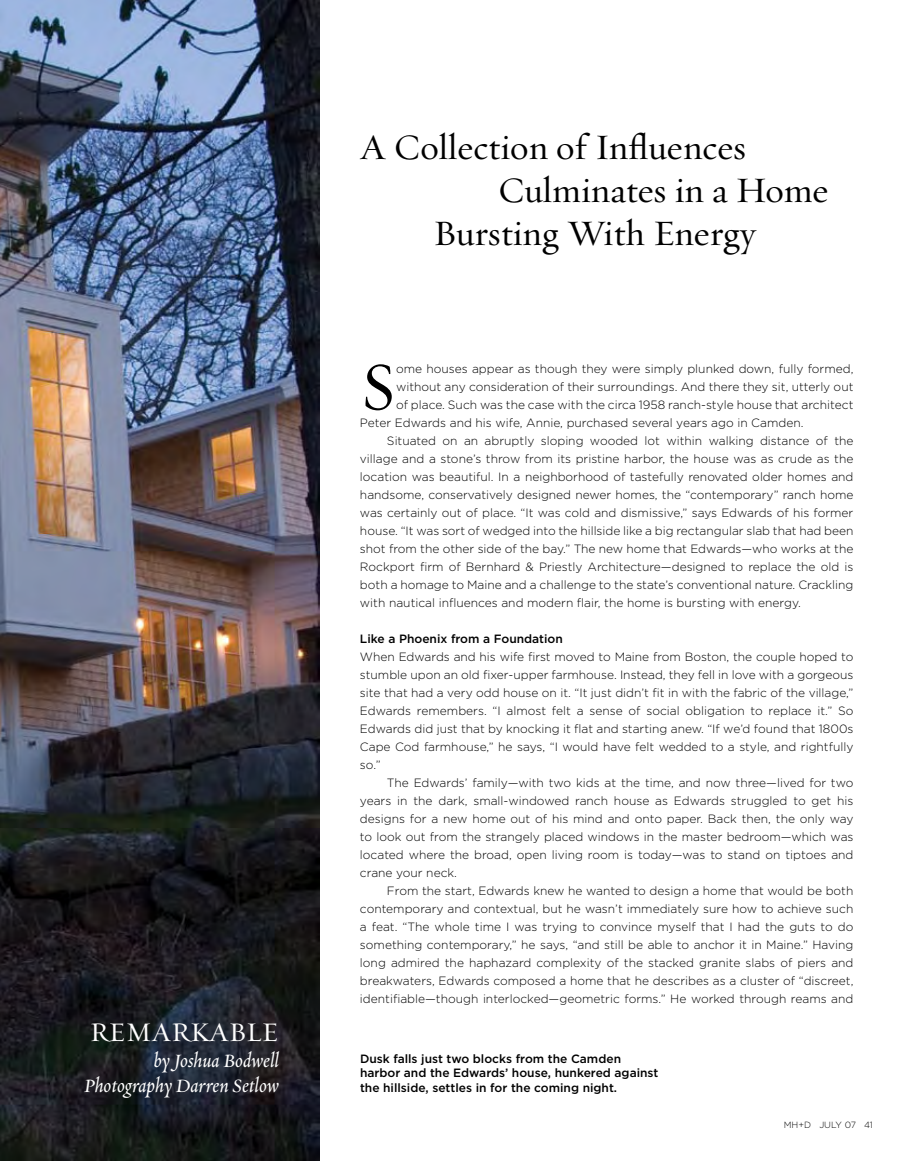
<style>
.page{position:relative;width:918px;height:1161px;background:#fff}
.page>*{position:absolute;margin:0;border:0;box-sizing:border-box;transform-origin:0 0}
.t1{font:67.5px "Requiem Text HTF Roman";color:#000}
.t2{font:36px "Requiem Text HTF Roman";color:#000}
.t3{font:27px "Requiem Text HTF Roman";color:#fff}
.t4{font:21px/25.2px "Requiem Text HTF Italic";color:#fff;text-align:right}
.t5{font:300 12px/18px "Gotham";color:#000;text-align:justify}
.t6{font:500 12px/14.4px "Gotham";color:#000}
.t7{font:300 9px "Gotham";letter-spacing:-.01em;color:#000}
</style>
<div class="page">
<img style="left:0;top:0;width:319px;height:1161px">
<h2 class="t2" style="left:360px;top:125px;width:388px">A Collection of Influences</h2>
<h2 class="t2" style="left:498px;top:169px;width:332px">Culminates in a Home</h2>
<h2 class="t2" style="left:433px;top:212px;width:324px">Bursting With Energy</h2>
<h1 class="t1" style="left:360px;top:347px;width:38px">S</h1>
<p class="t5" style="left:396px;top:360px;width:459px">ome houses appear as though they were simply plunked down, fully formed,</p>
<p class="t5" style="left:396px;top:378px;width:459px">without any consideration of their surroundings. And there they sit, utterly out</p>
<p class="t5" style="left:396px;top:396px;width:459px">of place. Such was the case with the circa 1958 ranch-style house that architect</p>
<p class="t5" style="left:360px;top:414px;width:445px">Peter Edwards and his wife, Annie, purchased several years ago in Camden.</p>
<p class="t5" style="left:387px;top:432px;width:468px">Situated on an abruptly sloping wooded lot within walking distance of the</p>
<p class="t5" style="left:360px;top:450px;width:495px">village and a stone’s throw from its pristine harbor, the house was as crude as the</p>
<p class="t5" style="left:360px;top:468px;width:495px">location was beautiful. In a neighborhood of tastefully renovated older homes and</p>
<p class="t5" style="left:360px;top:486px;width:495px">handsome, conservatively designed newer homes, the “contemporary” ranch home</p>
<p class="t5" style="left:360px;top:504px;width:495px">was certainly out of place. “It was cold and dismissive,” says Edwards of his former</p>
<p class="t5" style="left:360px;top:522px;width:495px">house. “It was sort of wedged into the hillside like a big rectangular slab that had been</p>
<p class="t5" style="left:360px;top:540px;width:495px">shot from the other side of the bay.” The new home that Edwards—who works at the</p>
<p class="t5" style="left:360px;top:558px;width:495px">Rockport firm of Bernhard &amp; Priestly Architecture—designed to replace the old is</p>
<p class="t5" style="left:360px;top:576px;width:495px">both a homage to Maine and a challenge to the state’s conventional nature. Crackling</p>
<p class="t5" style="left:360px;top:594px;width:442px">with nautical influences and modern flair, the home is bursting with energy.</p>
<p class="t6" style="left:360px;top:631px;width:204px">Like a Phoenix from a Foundation</p>
<p class="t5" style="left:360px;top:648px;width:495px">When Edwards and his wife first moved to Maine from Boston, the couple hoped to stumble upon an old fixer-upper farmhouse. Instead, they fell in love with a gorgeous site that had a very odd house on it. “It just didn’t fit in with the fabric of the village,” Edwards remembers. “I almost felt a sense of social obligation to replace it.” So Edwards did just that by knocking it flat and starting anew. “If we’d found that 1800s Cape Cod farmhouse,” he says, “I would have felt wedded to a style, and rightfully so.”</p>
<p class="t5" style="left:360px;top:774px;width:495px;text-indent:27px">The Edwards’ family—with two kids at the time, and now three—lived for two years in the dark, small-windowed ranch house as Edwards struggled to get his designs for a new home out of his mind and onto paper. Back then, the only way to look out from the strangely placed windows in the master bedroom—which was located where the broad, open living room is today—was to stand on tiptoes and crane your neck.</p>
<p class="t5" style="left:360px;top:882px;width:495px;text-indent:27px">From the start, Edwards knew he wanted to design a home that would be both contemporary and contextual, but he wasn’t immediately sure how to achieve such a feat. “The whole time I was trying to convince myself that I had the guts to do something contemporary,” he says, “and still be able to anchor it in Maine.” Having long admired the haphazard complexity of the stacked granite slabs of piers and breakwaters, Edwards composed a home that he describes as a cluster of “discreet, identifiable—though interlocked—geometric forms.” He worked through reams and</p>
<h3 class="t3" style="left:90px;top:1017px;width:191px">Remarkable</h3>
<h3 class="t4" style="left:84px;top:1049px;width:196px">by Joshua Bodwell<br>Photography Darren Setlow</h3>
<p class="t6" style="left:360px;top:1051px;width:300px">Dusk falls just two blocks from the Camden harbor and the Edwards’ house, hunkered against the hillside, settles in for the coming night.</p>
<p class="t7" style="left:784px;top:1120px;width:91px">MH+D JULY 07 41</p>
</div>
